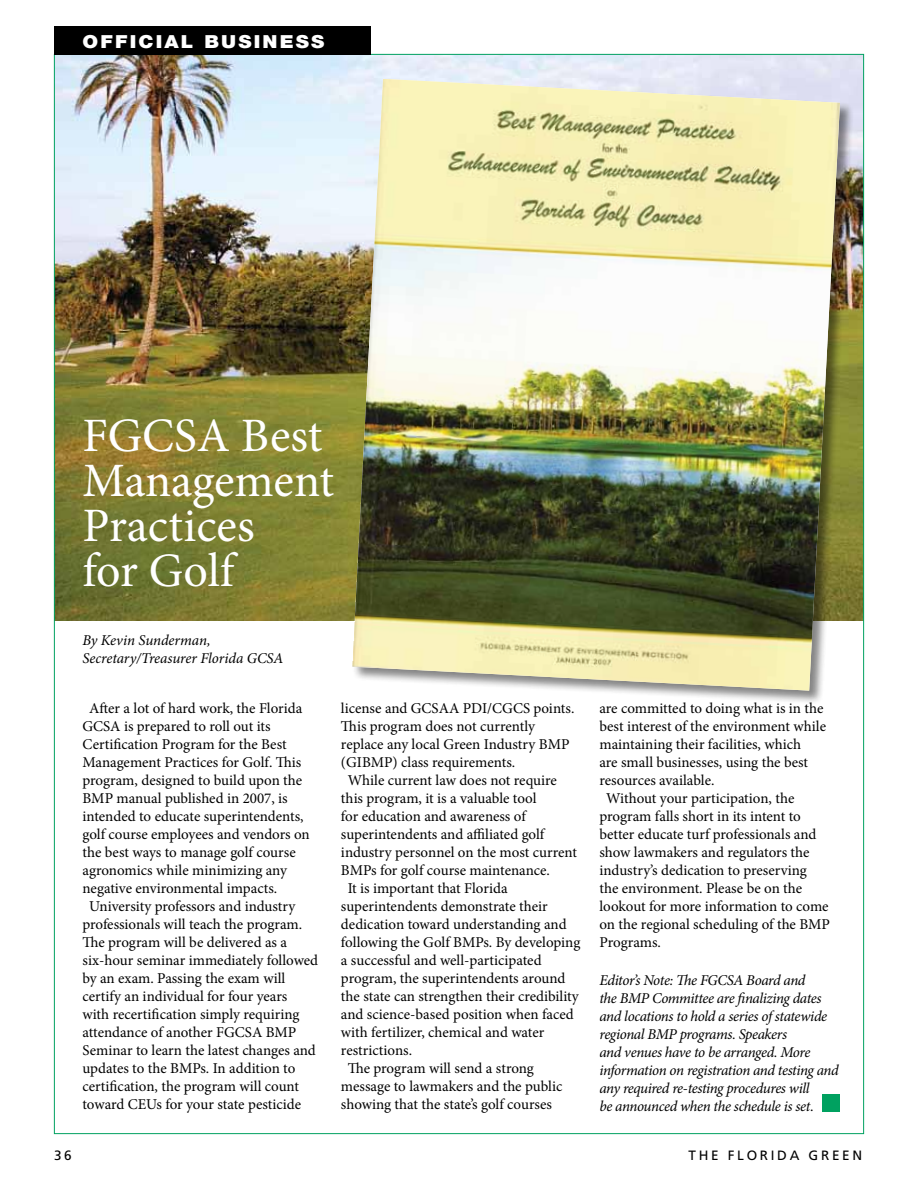
<style>
.page{position:relative;width:918px;height:1188px;background:#fff}
.page>*{position:absolute;margin:0;border:0;box-sizing:border-box;transform-origin:0 0}
.t1{font:48px/45px "Minion Pro";color:#fff}
.t2{font:900 18px "Helvetica Neue";letter-spacing:.11em;color:#fff;scale:1.1 1}
.t3{font:15px "Minion Pro";color:#000}
.t4{font:italic 15px/18px "Minion Pro";letter-spacing:-.025em;color:#000}
.t5{font:italic 15px/18px "Minion Pro";letter-spacing:-.005em;color:#000}
.t6{font:13.5px "Frutiger";letter-spacing:.2em;color:#000}
.s1{font-style:normal}
</style>
<div class="page">
<img style="left:56px;top:56px;width:806px;height:565px">
<div style="left:54px;top:26px;width:316px;height:29px;background:#000"></div>
<div style="left:822px;top:1094px;width:18px;height:17px;background:#00a160"></div>
<div style="left:352px;top:78px;width:502px;height:627px;background:#000;opacity:.48"></div>
<img style="left:352px;top:79px;width:488px;height:612px">
<p class="t2" style="left:82px;top:30px;width:222px">OFFICIAL BUSINESS</p>
<h1 class="t1" style="left:82px;top:413px;width:253px">FGCSA Best<br>Management<br>Practices<br>for Golf</h1>
<p class="t5" style="left:82px;top:632px;width:203px">By Kevin Sunderman,<br>Secretary/Treasurer Florida GCSA</p>
<p class="t3" style="left:89px;top:698px;width:215px">After a lot of hard work, the Florida</p>
<p class="t3" style="left:82px;top:716px;width:190px">GCSA is prepared to roll out its</p>
<p class="t3" style="left:82px;top:734px;width:206px">Certification Program for the Best</p>
<p class="t3" style="left:82px;top:752px;width:220px">Management Practices for Golf. This</p>
<p class="t3" style="left:82px;top:770px;width:221px">program, designed to build upon the</p>
<p class="t3" style="left:82px;top:788px;width:207px">BMP manual published in 2007, is</p>
<p class="t3" style="left:82px;top:806px;width:223px">intended to educate superintendents,</p>
<p class="t3" style="left:82px;top:824px;width:229px">golf course employees and vendors on</p>
<p class="t3" style="left:82px;top:842px;width:215px">the best ways to manage golf course</p>
<p class="t3" style="left:82px;top:860px;width:206px">agronomics while minimizing any</p>
<p class="t3" style="left:82px;top:878px;width:196px">negative environmental impacts.</p>
<p class="t3" style="left:89px;top:896px;width:208px">University professors and industry</p>
<p class="t3" style="left:82px;top:914px;width:221px">professionals will teach the program.</p>
<p class="t3" style="left:82px;top:932px;width:206px">The program will be delivered as a</p>
<p class="t3" style="left:82px;top:950px;width:237px">six-hour seminar immediately followed</p>
<p class="t3" style="left:82px;top:968px;width:204px">by an exam. Passing the exam will</p>
<p class="t3" style="left:82px;top:986px;width:206px">certify an individual for four years</p>
<p class="t3" style="left:82px;top:1004px;width:218px">with recertification simply requiring</p>
<p class="t3" style="left:82px;top:1022px;width:215px">attendance of another FGCSA BMP</p>
<p class="t3" style="left:82px;top:1040px;width:235px">Seminar to learn the latest changes and</p>
<p class="t3" style="left:82px;top:1058px;width:214px">updates to the BMPs. In addition to</p>
<p class="t3" style="left:82px;top:1076px;width:218px">certification, the program will count</p>
<p class="t3" style="left:82px;top:1094px;width:220px">toward CEUs for your state pesticide</p>
<p class="t3" style="left:341px;top:698px;width:235px">license and GCSAA PDI/CGCS points.</p>
<p class="t3" style="left:341px;top:716px;width:196px">This program does not currently</p>
<p class="t3" style="left:341px;top:734px;width:230px">replace any local Green Industry BMP</p>
<p class="t3" style="left:341px;top:752px;width:176px">(GIBMP) class requirements.</p>
<p class="t3" style="left:348px;top:770px;width:211px">While current law does not require</p>
<p class="t3" style="left:341px;top:788px;width:197px">this program, it is a valuable tool</p>
<p class="t3" style="left:341px;top:806px;width:186px">for education and awareness of</p>
<p class="t3" style="left:341px;top:824px;width:205px">superintendents and affiliated golf</p>
<p class="t3" style="left:341px;top:842px;width:238px">industry personnel on the most current</p>
<p class="t3" style="left:341px;top:860px;width:210px">BMPs for golf course maintenance.</p>
<p class="t3" style="left:348px;top:878px;width:161px">It is important that Florida</p>
<p class="t3" style="left:341px;top:896px;width:208px">superintendents demonstrate their</p>
<p class="t3" style="left:341px;top:914px;width:227px">dedication toward understanding and</p>
<p class="t3" style="left:341px;top:932px;width:241px">following the Golf BMPs. By developing</p>
<p class="t3" style="left:341px;top:950px;width:202px">a successful and well-participated</p>
<p class="t3" style="left:341px;top:968px;width:226px">program, the superintendents around</p>
<p class="t3" style="left:341px;top:986px;width:239px">the state can strengthen their credibility</p>
<p class="t3" style="left:341px;top:1004px;width:234px">and science-based position when faced</p>
<p class="t3" style="left:341px;top:1022px;width:205px">with fertilizer, chemical and water</p>
<p class="t3" style="left:341px;top:1040px;width:73px">restrictions.</p>
<p class="t3" style="left:348px;top:1058px;width:188px">The program will send a strong</p>
<p class="t3" style="left:341px;top:1076px;width:223px">message to lawmakers and the public</p>
<p class="t3" style="left:341px;top:1094px;width:213px">showing that the state’s golf courses</p>
<p class="t3" style="left:599px;top:698px;width:226px">are committed to doing what is in the</p>
<p class="t3" style="left:599px;top:716px;width:228px">best interest of the environment while</p>
<p class="t3" style="left:599px;top:734px;width:203px">maintaining their facilities, which</p>
<p class="t3" style="left:599px;top:752px;width:210px">are small businesses, using the best</p>
<p class="t3" style="left:599px;top:770px;width:116px">resources available.</p>
<p class="t3" style="left:606px;top:788px;width:190px">Without your participation, the</p>
<p class="t3" style="left:599px;top:806px;width:203px">program falls short in its intent to</p>
<p class="t3" style="left:599px;top:824px;width:219px">better educate turf professionals and</p>
<p class="t3" style="left:599px;top:842px;width:212px">show lawmakers and regulators the</p>
<p class="t3" style="left:599px;top:860px;width:209px">industry’s dedication to preserving</p>
<p class="t3" style="left:599px;top:878px;width:204px">the environment. Please be on the</p>
<p class="t3" style="left:599px;top:896px;width:231px">lookout for more information to come</p>
<p class="t3" style="left:599px;top:914px;width:232px">on the regional scheduling of the BMP</p>
<p class="t3" style="left:599px;top:932px;width:63px">Programs.</p>
<p class="t4" style="left:599px;top:971px;width:241px">Editor’s Note: The FGCSA Board and<br>the BMP Committee are finalizing dates and locations to hold a series of statewide regional BMP programs. Speakers<br>and venues have to be arranged. More information on registration and testing and any required re-testing procedures will<br>be announced when the schedule is set<span class="s1">.</span></p>
<p class="t6" style="left:54px;top:1147px;width:19px">36</p>
<p class="t6" style="left:688px;top:1147px;width:175px">THE FLORIDA GREEN</p>
</div>
